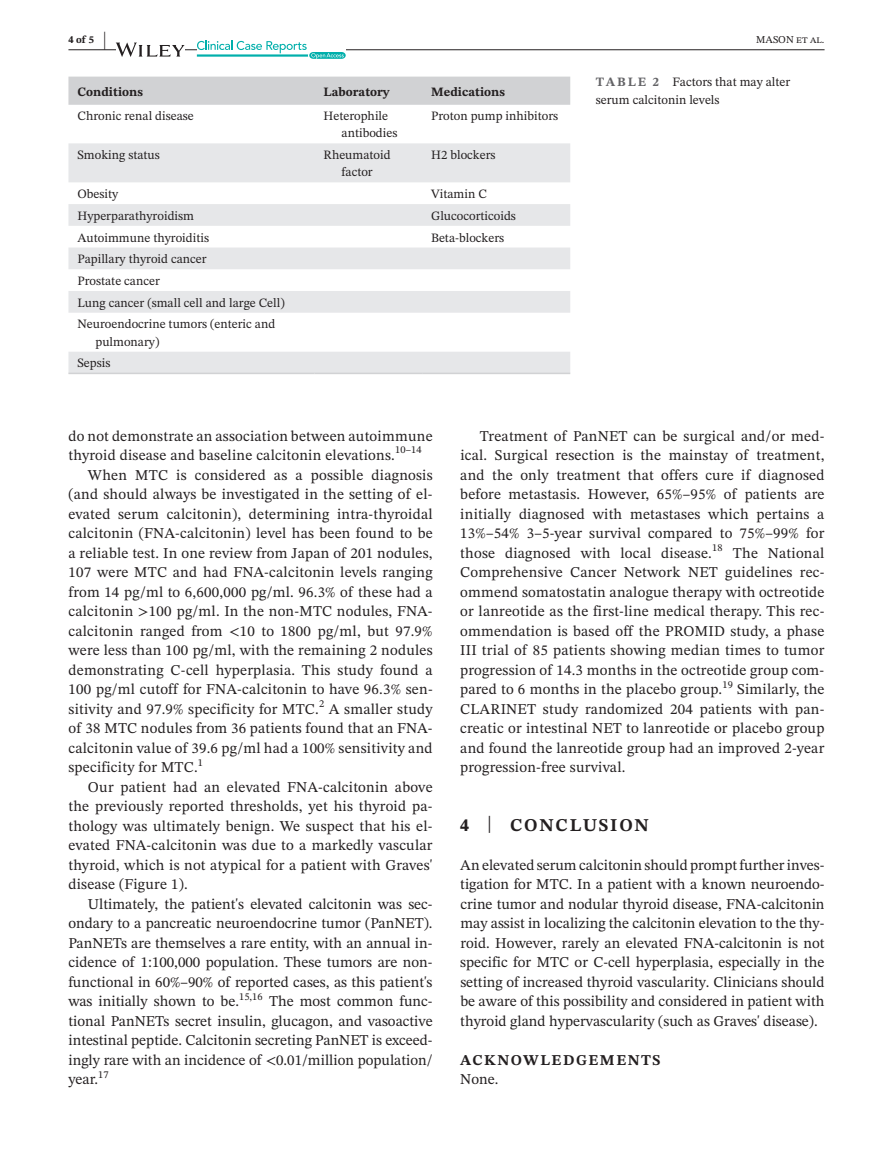
<style>
.page{position:relative;width:893px;height:1174px;background:#fff}
.page>*{position:absolute;margin:0;border:0;box-sizing:border-box;transform-origin:0 0}
.t1{font:700 18px "STIX Two Text";letter-spacing:.1em;color:#231f20}
.t2{font:15px/19.5px "STIX Two Text";letter-spacing:.015em;color:#231f20;text-align:justify}
.t3{font:700 15px "STIX Two Text";letter-spacing:.1em;color:#231f20}
.t4{font:12.75px/21.8px "STIX Two Text";color:#231f20}
.t5{font:700 12.75px "STIX Two Text";color:#231f20}
.t6{font:10.5px "STIX Two Text";color:#231f20}
.t7{font:700 10.5px "STIX Two Text";color:#231f20}
.s1{font-size:21px}
.s2{font-weight:700;color:#636366}
.s3{font-weight:400;font-size:23.7px}
</style>
<div class="page">
<hr style="left:68px;top:49px;width:756px;height:1px;background:#231f20">
<svg style="left:116px;top:43px;width:69px;height:14px"></svg>
<svg style="left:197px;top:41px;width:149px;height:18px"></svg>
<div style="left:68px;top:77px;width:502px;height:28px;background:#d1d2d4"></div>
<svg style="left:68px;top:143px;width:502px;height:230px;fill:#e6e7e9"></svg>
<hr style="left:68px;top:373px;width:247px;height:1px;background:#d1d2d4">
<hr style="left:315px;top:373px;width:107px;height:1px;background:#d1d2d4">
<hr style="left:422px;top:373px;width:148px;height:1px;background:#d1d2d4">
<p class="t7" style="left:68px;top:32px;width:39px">4 of 5 <span class="s1">|</span></p>
<p class="t6" style="left:756px;top:32px;width:70px">MASON et al.</p>
<p class="t5" style="left:77px;top:82px;width:67px">Conditions</p>
<p class="t5" style="left:324px;top:82px;width:68px">Laboratory</p>
<p class="t5" style="left:431px;top:82px;width:75px">Medications</p>
<p class="t4" style="left:77px;top:105px;width:118px">Chronic renal disease</p>
<p class="t4" style="left:342px;top:107px;width:57px;line-height:17.2px;text-indent:-18px">Heterophile antibodies</p>
<p class="t4" style="left:431px;top:105px;width:129px">Proton pump inhibitors</p>
<p class="t4" style="left:77px;top:144px;width:84px">Smoking status</p>
<p class="t4" style="left:324px;top:146px;width:69px;line-height:17.2px;text-align:center">Rheumatoid factor</p>
<p class="t4" style="left:431px;top:144px;width:66px">H2 blockers</p>
<p class="t4" style="left:77px;top:183px;width:42px">Obesity</p>
<p class="t4" style="left:431px;top:183px;width:57px">Vitamin C</p>
<p class="t4" style="left:77px;top:205px;width:118px">Hyperparathyroidism</p>
<p class="t4" style="left:431px;top:205px;width:86px">Glucocorticoids</p>
<p class="t4" style="left:77px;top:226px;width:133px">Autoimmune thyroiditis</p>
<p class="t4" style="left:431px;top:226px;width:75px">Beta-blockers</p>
<p class="t4" style="left:77px;top:248px;width:209px">Papillary thyroid cancer<br>Prostate cancer<br>Lung cancer (small cell and large Cell)<br>Neuroendocrine tumors (enteric and</p>
<p class="t4" style="left:77px;top:330px;width:83px;text-indent:18px">pulmonary)<br>Sepsis</p>
<p class="t4" style="left:596px;top:73px;width:196px;line-height:18px"><span class="s2">TABLE 2</span> Factors that may alter serum calcitonin levels</p>
<p class="t2" style="left:68px;top:426px;width:366px">do not demonstrate an association between autoimmune thyroid disease and baseline calcitonin elevations.</p>
<p class="t6" style="left:395px;top:442px;width:28px">10–14</p>
<p class="t2" style="left:68px;top:465px;width:366px;text-indent:19px">When MTC is considered as a possible diagnosis (and should always be investigated in the setting of el&shy;evated serum calcitonin), determining intra-thyroidal calcitonin (FNA-calcitonin) level has been found to be a reliable test. In one review from Japan of 201 nodules, 107 were MTC and had FNA-calcitonin levels ranging from 14 pg/ml to 6,600,000 pg/ml. 96.3% of these had a calcitonin &gt;100 pg/ml. In the non-MTC nodules, FNA&shy;calcitonin ranged from &lt;10 to 1800 pg/ml, but 97.9% were less than 100 pg/ml, with the remaining 2 nodules demonstrating C-cell hyperplasia. This study found a 100 pg/ml cutoff for FNA-calcitonin to have 96.3% sen&shy;sitivity and 97.9% specificity for MTC.</p>
<p class="t6" style="left:319px;top:696px;width:7px">2</p>
<p class="t2" style="left:68px;top:699px;width:366px;text-indent:260px">A smaller study of 38 MTC nodules from 36 patients found that an FNA&shy;calcitonin value of 39.6 pg/ml had a 100% sensitivity and specificity for MTC.</p>
<p class="t6" style="left:198px;top:754px;width:7px">1</p>
<p class="t2" style="left:68px;top:777px;width:366px;text-indent:20px">Our patient had an elevated FNA-calcitonin above the previously reported thresholds, yet his thyroid pa&shy;thology was ultimately benign. We suspect that his el&shy;evated FNA-calcitonin was due to a markedly vascular thyroid, which is not atypical for a patient with Graves' disease (Figure 1).</p>
<p class="t2" style="left:68px;top:894px;width:366px;text-indent:20px">Ultimately, the patient's elevated calcitonin was sec&shy;ondary to a pancreatic neuroendocrine tumor (PanNET).<br>PanNETs are themselves a rare entity, with an annual in&shy;cidence of 1:100,000 population. These tumors are non&shy;functional in 60%–90% of reported cases, as this patient's was initially shown to be.</p>
<p class="t6" style="left:239px;top:988px;width:25px">15,16</p>
<p class="t2" style="left:68px;top:991px;width:366px;text-indent:201px">The most common func&shy;tional PanNETs secret insulin, glucagon, and vasoactive intestinal peptide. Calcitonin secreting PanNET is exceed&shy;ingly rare with an incidence of &lt;0.01/million population/ year.</p>
<p class="t6" style="left:98px;top:1066px;width:12px">17</p>
<p class="t2" style="left:460px;top:426px;width:366px;text-indent:20px">Treatment of PanNET can be surgical and/or med&shy;ical. Surgical resection is the mainstay of treatment, and the only treatment that offers cure if diagnosed before metastasis. However, 65%–95% of patients are initially diagnosed with metastases which pertains a 13%–54% 3–5-year survival compared to 75%–99% for those diagnosed with local disease.</p>
<p class="t6" style="left:712px;top:540px;width:12px">18</p>
<p class="t2" style="left:460px;top:543px;width:366px;text-indent:273px">The National Comprehensive Cancer Network NET guidelines rec&shy;ommend somatostatin analogue therapy with octreotide or lanreotide as the first-line medical therapy. This rec&shy;ommendation is based off the PROMID study, a phase III trial of 85 patients showing median times to tumor progression of 14.3 months in the octreotide group com&shy;pared to 6 months in the placebo group.</p>
<p class="t6" style="left:722px;top:676px;width:12px">19</p>
<p class="t2" style="left:460px;top:679px;width:366px;text-indent:277px">Similarly, the CLARINET study randomized 204 patients with pan&shy;creatic or intestinal NET to lanreotide or placebo group and found the lanreotide group had an improved 2-year progression-free survival.</p>
<p class="t1" style="left:460px;top:812px;width:190px">4 <span class="s3">|</span> CONCLUSION</p>
<p class="t2" style="left:460px;top:855px;width:366px">An elevated serum calcitonin should prompt further inves&shy;tigation for MTC. In a patient with a known neuroendo&shy;crine tumor and nodular thyroid disease, FNA-calcitonin may assist in localizing the calcitonin elevation to the thy&shy;roid. However, rarely an elevated FNA-calcitonin is not specific for MTC or C-cell hyperplasia, especially in the setting of increased thyroid vascularity. Clinicians should be aware of this possibility and considered in patient with thyroid gland hypervascularity (such as Graves' disease).</p>
<p class="t3" style="left:460px;top:1049px;width:202px">ACKNOWLEDGEMENTS</p>
<p class="t2" style="left:460px;top:1069px;width:40px">None.</p>
</div>
